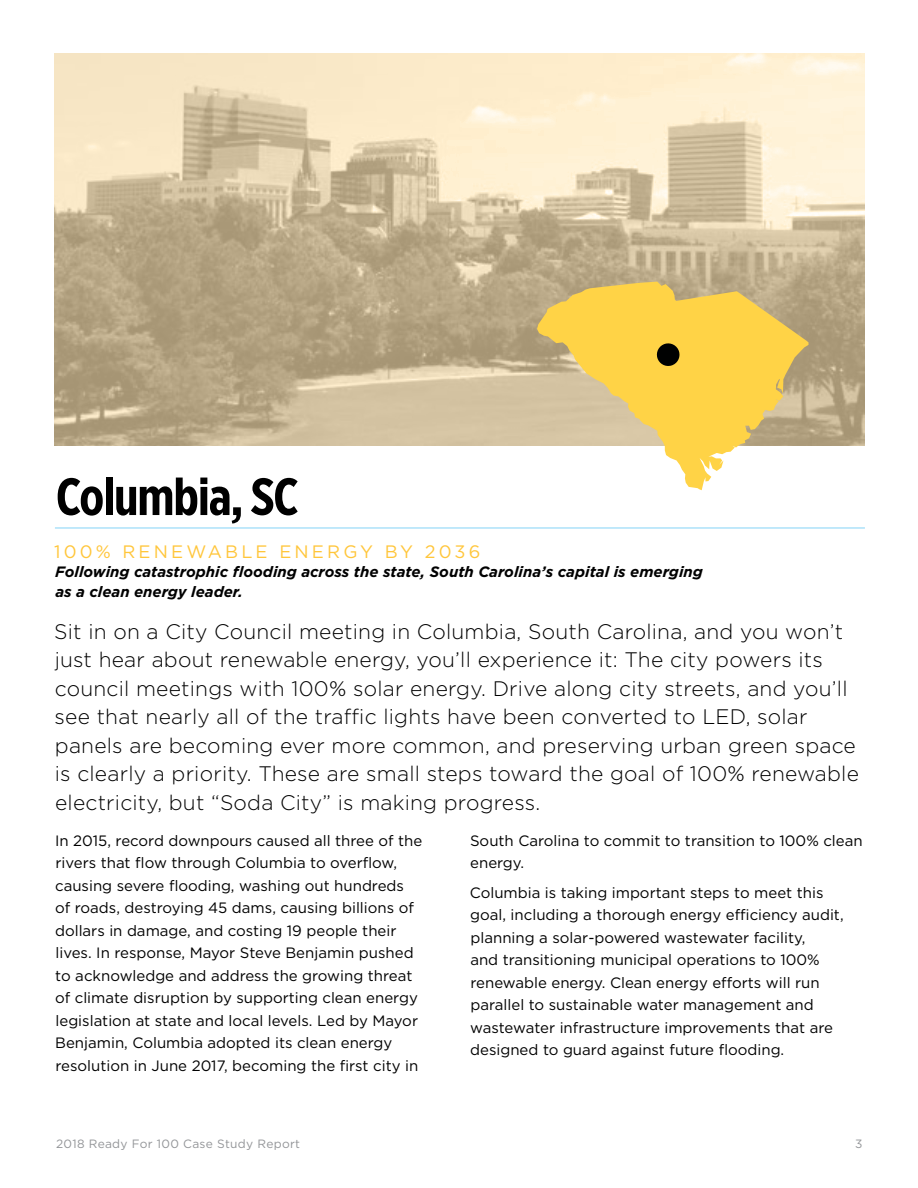
<style>
.page{position:relative;width:918px;height:1188px;background:#fff}
.page>*{position:absolute;margin:0;border:0;box-sizing:border-box;transform-origin:0 0}
.t1{font:700 52.5px "Gotham X Narrow";letter-spacing:-.02em;color:#000}
.t2{font:300 21px/28.5px "Gotham";letter-spacing:.01em;color:#000}
.t3{font:18px "Gotham";letter-spacing:.175em;color:#ffc63b}
.t4{font:15px/22.5px "Gotham";color:#000}
.t5{font:italic 700 15px/19.5px "Gotham";color:#000}
.t6{font:12px "Gotham";letter-spacing:.025em;color:#939598}
</style>
<div class="page">
<hr style="left:55px;top:527px;width:810px;height:2px;background:#91d8f8">
<svg style="left:54px;top:53px;width:810px;height:393px;background:#d4c3a3"></svg>
<svg style="left:537px;top:282px;width:272px;height:208px;fill:#ffd346"></svg>
<svg style="left:657px;top:343px;width:22px;height:23px"></svg>
<h1 class="t1" style="left:56px;top:464px;width:244px">Columbia, SC</h1>
<p class="t3" style="left:54px;top:541px;width:428px">100% RENEWABLE ENERGY BY 2036</p>
<p class="t5" style="left:55px;top:562px;width:649px">Following catastrophic flooding across the state, South Carolina’s capital is emerging as a clean energy leader.</p>
<p class="t2" style="left:54px;top:617px;width:806px">Sit in on a City Council meeting in Columbia, South Carolina, and you won’t just hear about renewable energy, you’ll experience it: The city powers its council meetings with 100% solar energy. Drive along city streets, and you’ll see that nearly all of the traffic lights have been converted to LED, solar panels are becoming ever more common, and preserving urban green space is clearly a priority. These are small steps toward the goal of 100% renewable electricity, but “Soda City” is making progress.</p>
<p class="t4" style="left:55px;top:829px;width:369px">In 2015, record downpours caused all three of the rivers that flow through Columbia to overflow, causing severe flooding, washing out hundreds of roads, destroying 45 dams, causing billions of dollars in damage, and costing 19 people their lives. In response, Mayor Steve Benjamin pushed to acknowledge and address the growing threat of climate disruption by supporting clean energy legislation at state and local levels. Led by Mayor Benjamin, Columbia adopted its clean energy resolution in June 2017, becoming the first city in</p>
<p class="t4" style="left:470px;top:829px;width:394px">South Carolina to commit to transition to 100% clean energy.</p>
<p class="t4" style="left:470px;top:881px;width:375px">Columbia is taking important steps to meet this goal, including a thorough energy efficiency audit, planning a solar-powered wastewater facility,<br>and transitioning municipal operations to 100% renewable energy. Clean energy efforts will run parallel to sustainable water management and wastewater infrastructure improvements that are designed to guard against future flooding.</p>
<p class="t6" style="left:56px;top:1138px;width:245px">2018 Ready For 100 Case Study Report</p>
<p class="t6" style="left:855px;top:1138px;width:9px">3</p>
</div>
